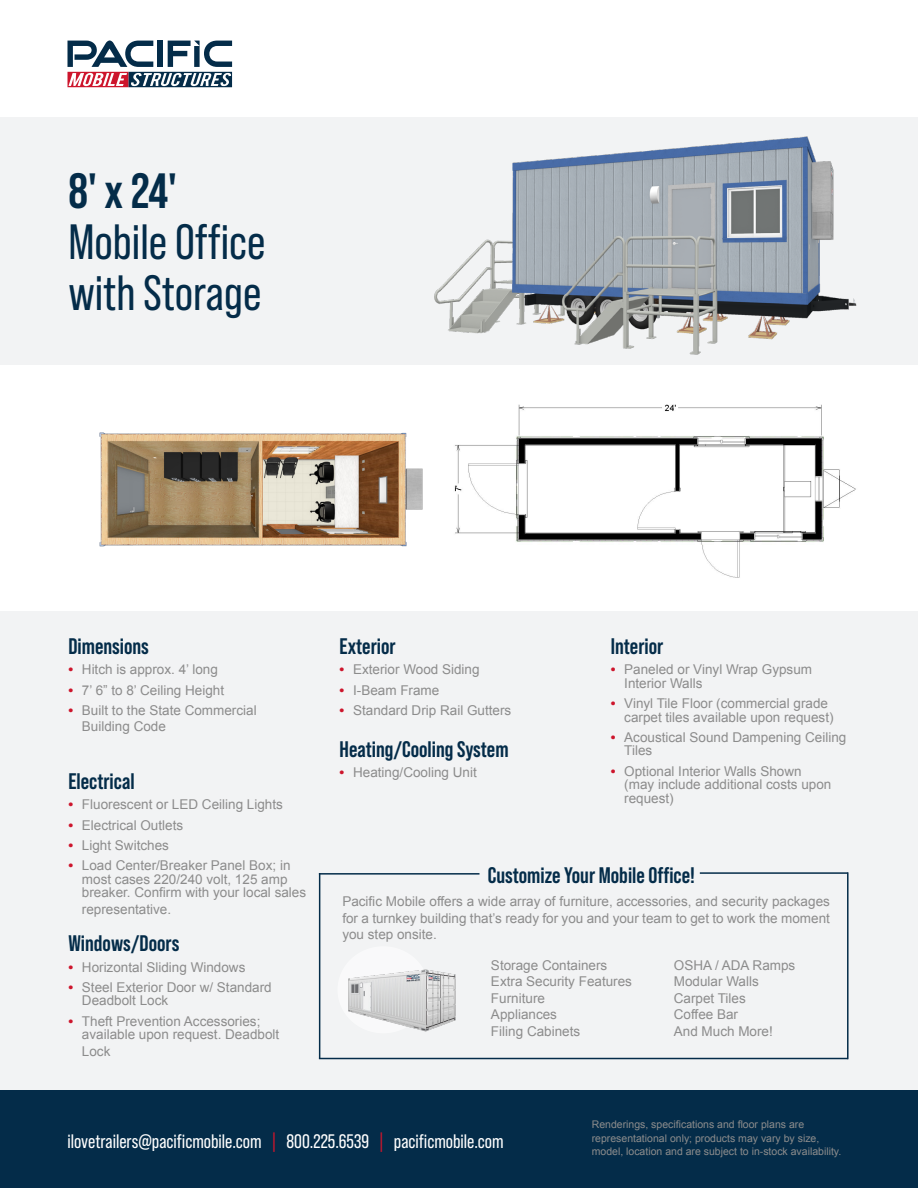
<style>
.page{position:relative;width:918px;height:1188px;background:#fff}
.page>*{position:absolute;margin:0;border:0;box-sizing:border-box;transform-origin:0 0}
.t1{font:49.5px "Bebas Neue Pro";color:#042c49}
.t2{font:700 49.5px "Bebas Neue Pro";color:#042c49}
.t3{font:700 22.5px "Bebas Neue Pro";color:#042c49}
.t4{font:19.5px "Bebas Neue Pro";color:#fff}
.t5{font:13.5px/13.5px "Arial";color:#8c8c8c}
.t6{font:10.5px/13.5px "Arial";color:#8c8c8c}
.s1{font-weight:700;color:#cd152c}
.s2{color:#cd152c}
</style>
<div class="page">
<svg style="left:68px;top:40px;width:164px;height:47px"></svg>
<div style="left:0;top:1090px;width:918px;height:98px;background:#042c49"></div>
<div style="left:0;top:611px;width:918px;height:479px;background:#f2f3f4"></div>
<div style="left:0;top:118px;width:918px;height:247px;background:#f2f3f4"></div>
<img style="left:342px;top:117px;width:576px;height:238px">
<div style="left:338px;top:946px;width:91px;height:87px;background:#fff;border-radius:50%"></div>
<img style="left:348px;top:969px;width:108px;height:62px">
<hr style="left:319px;top:873px;width:161px;height:2px;background:#042c49">
<hr style="left:319px;top:873px;width:1px;height:186px;background:#042c49">
<hr style="left:319px;top:1058px;width:529px;height:1px;background:#042c49">
<hr style="left:847px;top:872px;width:2px;height:187px;background:#042c49">
<hr style="left:700px;top:872px;width:148px;height:2px;background:#042c49">
<img style="left:454px;top:404px;width:402px;height:174px">
<img style="left:99px;top:432px;width:324px;height:115px">
<p class="t2" style="left:68px;top:162px;width:110px">8' x 24'</p>
<p class="t1" style="left:68px;top:214px;width:199px">Mobile Office</p>
<p class="t1" style="left:68px;top:265px;width:194px">with Storage</p>
<p class="t3" style="left:68px;top:634px;width:82px">Dimensions</p>
<p class="t5" style="left:68px;top:663px;width:151px"><span class="s1">•</span> Hitch is approx. 4’ long</p>
<p class="t5" style="left:68px;top:683px;width:157px"><span class="s1">•</span> 7’ 6” to 8’ Ceiling Height</p>
<p class="t5" style="left:82px;top:702px;width:176px;line-height:16.5px;text-indent:-14px"><span class="s1">•</span> Built to the State Commercial<br>Building Code</p>
<p class="t3" style="left:68px;top:769px;width:68px">Electrical</p>
<p class="t5" style="left:68px;top:798px;width:216px"><span class="s1">•</span> Fluorescent or LED Ceiling Lights</p>
<p class="t5" style="left:68px;top:818px;width:116px"><span class="s1">•</span> Electrical Outlets</p>
<p class="t5" style="left:68px;top:839px;width:102px"><span class="s1">•</span> Light Switches</p>
<p class="t5" style="left:82px;top:859px;width:226px;text-indent:-14px"><span class="s1">•</span> Load Center/Breaker Panel Box; in most cases 220/240 volt, 125 amp breaker. Confirm with your local sales</p>
<p class="t5" style="left:82px;top:902px;width:91px">representative.</p>
<p class="t3" style="left:68px;top:931px;width:112px">Windows/Doors</p>
<p class="t5" style="left:68px;top:960px;width:179px"><span class="s1">•</span> Horizontal Sliding Windows</p>
<p class="t5" style="left:82px;top:980px;width:191px;text-indent:-14px"><span class="s1">•</span> Steel Exterior Door w/ Standard<br>Deadbolt Lock</p>
<p class="t5" style="left:82px;top:1014px;width:199px;text-indent:-14px"><span class="s1">•</span> Theft Prevention Accessories; available upon request. Deadbolt</p>
<p class="t5" style="left:82px;top:1044px;width:30px">Lock</p>
<p class="t3" style="left:340px;top:634px;width:57px">Exterior</p>
<p class="t5" style="left:340px;top:663px;width:142px"><span class="s1">•</span> Exterior Wood Siding</p>
<p class="t5" style="left:340px;top:683px;width:101px"><span class="s1">•</span> I-Beam Frame</p>
<p class="t5" style="left:340px;top:704px;width:173px"><span class="s1">•</span> Standard Drip Rail Gutters</p>
<p class="t3" style="left:340px;top:736px;width:171px">Heating/Cooling System</p>
<p class="t5" style="left:340px;top:765px;width:139px"><span class="s1">•</span> Heating/Cooling Unit</p>
<p class="t3" style="left:611px;top:634px;width:54px">Interior</p>
<p class="t5" style="left:624px;top:663px;width:189px;text-indent:-14px"><span class="s1">•</span> Paneled or Vinyl Wrap Gypsum<br>Interior Walls</p>
<p class="t5" style="left:624px;top:697px;width:211px;text-indent:-14px"><span class="s1">•</span> Vinyl Tile Floor (commercial grade carpet tiles available upon request)</p>
<p class="t5" style="left:624px;top:731px;width:224px;text-indent:-14px"><span class="s1">•</span> Acoustical Sound Dampening Ceiling<br>Tiles</p>
<p class="t5" style="left:624px;top:764px;width:209px;text-indent:-14px"><span class="s1">•</span> Optional Interior Walls Shown (may include additional costs upon request)</p>
<p class="t3" style="left:488px;top:863px;width:209px">Customize Your Mobile Office!</p>
<p class="t5" style="left:342px;top:893px;width:489px;line-height:16.5px;text-align:justify">Pacific Mobile offers a wide array of furniture, accessories, and security packages for a turnkey building that’s ready for you and your team to get to work the moment you step onsite.</p>
<p class="t5" style="left:491px;top:958px;width:118px">Storage Containers</p>
<p class="t5" style="left:491px;top:975px;width:143px">Extra Security Features</p>
<p class="t5" style="left:491px;top:991px;width:56px">Furniture</p>
<p class="t5" style="left:491px;top:1008px;width:68px">Appliances</p>
<p class="t5" style="left:491px;top:1024px;width:91px">Filing Cabinets</p>
<p class="t5" style="left:674px;top:958px;width:123px">OSHA / ADA Ramps</p>
<p class="t5" style="left:674px;top:975px;width:87px">Modular Walls</p>
<p class="t5" style="left:674px;top:991px;width:74px">Carpet Tiles</p>
<p class="t5" style="left:674px;top:1008px;width:66px">Coffee Bar</p>
<p class="t5" style="left:674px;top:1024px;width:101px">And Much More!</p>
<h3 class="t4" style="left:68px;top:1130px;width:438px">ilovetrailers@pacificmobile.com <span class="s2">|</span> 800.225.6539 <span class="s2">|</span> pacificmobile.com</h3>
<p class="t6" style="left:592px;top:1118px;width:251px">Renderings, specifications and floor plans are representational only; products may vary by size, model, location and are subject to in-stock availability.</p>
</div>
